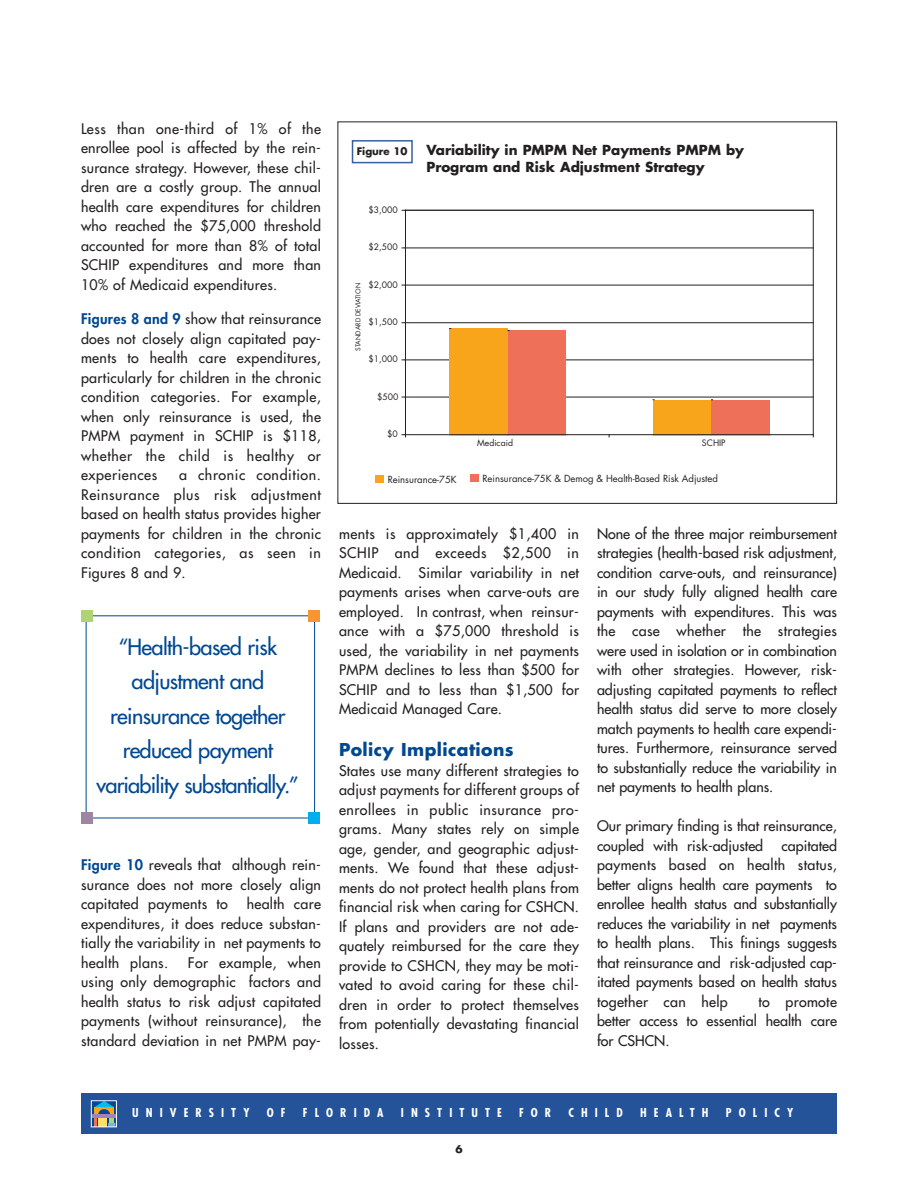
<style>
.page{position:relative;width:918px;height:1188px;background:#fff}
.page>*{position:absolute;margin:0;border:0;box-sizing:border-box;transform-origin:0 0}
.t1{font:21.75px/34.5px "Futura";letter-spacing:-.03em;color:#014892;text-align:center}
.t2{font:700 17.25px "Futura";letter-spacing:.025em;color:#014892}
.t3{font:14.25px/19.5px "Futura";letter-spacing:.02em;color:#231f20;text-align:justify}
.t4{font:14.25px/19.5px "Futura";color:#231f20}
.t5{font:700 13.5px/17.5px "Futura";color:#231f20}
.t6{font:700 condensed 12px "Futura";letter-spacing:.59em;color:#fff}
.t7{font:700 10.5px "Futura";color:#231f20}
.t8{font:700 10.2px "Futura";color:#231f20}
.t9{font:9.6px "Futura";color:#231f20}
.t10{font:8.7px "Futura";color:#231f20}
.t11{font:6.45px "Futura";color:#231f20}
.s1{font-weight:800;color:#014892}
</style>
<div class="page">
<div style="left:352px;top:140px;width:61px;height:23px;border:2px solid #3a5fa1"></div>
<hr style="left:405px;top:397px;width:408px;height:1px;background:#231f20">
<hr style="left:405px;top:360px;width:408px;height:1px;background:#231f20">
<hr style="left:405px;top:322px;width:408px;height:1px;background:#231f20">
<hr style="left:405px;top:285px;width:408px;height:1px;background:#231f20">
<hr style="left:405px;top:248px;width:408px;height:1px;background:#231f20">
<hr style="left:405px;top:210px;width:408px;height:1px;background:#231f20">
<hr style="left:813px;top:210px;width:1px;height:225px;background:#231f20">
<hr style="left:405px;top:434px;width:408px;height:1px;background:#231f20">
<hr style="left:405px;top:210px;width:1px;height:225px;background:#231f20">
<div style="left:450px;top:329px;width:58px;height:106px;background:#f9a51b"></div>
<hr style="left:450px;top:434px;width:58px;height:1px;background:#231f20">
<div style="left:653px;top:400px;width:59px;height:35px;background:#f9a51b"></div>
<hr style="left:653px;top:434px;width:59px;height:1px;background:#231f20">
<div style="left:508px;top:331px;width:58px;height:104px;background:#ee7059"></div>
<hr style="left:508px;top:434px;width:58px;height:1px;background:#231f20">
<div style="left:712px;top:400px;width:58px;height:35px;background:#ee7059"></div>
<hr style="left:712px;top:434px;width:58px;height:1px;background:#231f20">
<div style="left:375px;top:476px;width:8px;height:7px;background:#f9a51b"></div>
<div style="left:470px;top:474px;width:9px;height:8px;background:#ee7059"></div>
<div style="left:81px;top:610px;width:12px;height:12px;background:#aed476"></div>
<div style="left:308px;top:610px;width:12px;height:12px;background:#f79433"></div>
<div style="left:81px;top:812px;width:12px;height:12px;background:#a085a3"></div>
<div style="left:308px;top:812px;width:12px;height:12px;background:#00aeef"></div>
<div style="left:81px;top:1094px;width:756px;height:40px;background:#245399"></div>
<div style="left:91px;top:1101px;width:25px;height:26px;background:#014892"></div>
<svg style="left:94px;top:1102px;width:21px;height:23px"></svg>
<div style="left:99px;top:1119px;width:8px;height:8px;background:#ffdf69"></div>
<hr style="left:92px;top:1114px;width:23px;height:4px;background:#9d85bb">
<div style="left:91px;top:1100px;width:26px;height:27px;border:1px solid #fff"></div>
<p class="t3" style="left:81px;top:120px;width:242px">Less than one-third of 1% of the enrollee pool is affected by the rein&shy;surance strategy. However, these chil&shy;dren are a costly group. The annual health care expenditures for children who reached the $75,000 threshold accounted for more than 8% of total SCHIP expenditures and more than 10% of Medicaid expenditures.</p>
<p class="t3" style="left:81px;top:310px;width:242px"><span class="s1">Figures 8 and 9</span> show that reinsurance does not closely align capitated pay&shy;ments to health care expenditures, particularly for children in the chronic condition categories. For example, when only reinsurance is used, the PMPM payment in SCHIP is $118, whether the child is healthy or experiences</p>
<p class="t3" style="left:81px;top:466px;width:242px;text-indent:98px">a chronic condition.<br>Reinsurance plus risk adjustment based on health status provides higher payments for children in the chronic condition categories, as seen in Figures 8 and 9.</p>
<h1 class="t1" style="left:97px;top:631px;width:204px">“Health-based risk adjustment and reinsurance together reduced payment variability substantially.”</h1>
<p class="t3" style="left:81px;top:856px;width:242px"><span class="s1">Figure 10</span> reveals that although rein&shy;surance does not more closely align capitated payments to</p>
<p class="t3" style="left:81px;top:895px;width:242px;text-indent:166px">health care expenditures, it does reduce substan&shy;tially the variability in net payments to health plans.</p>
<p class="t3" style="left:81px;top:954px;width:242px;text-indent:107px">For example, when using only demographic factors and health status to risk adjust capitated payments (without reinsurance), the standard deviation in net PMPM pay-</p>
<p class="t8" style="left:357px;top:147px;width:52px">Figure 10</p>
<p class="t10" style="left:369px;top:206px;width:31px">$3,000</p>
<p class="t10" style="left:369px;top:243px;width:31px">$2,500</p>
<p class="t11" style="left:355px;top:351px;width:69px;rotate:-90deg">STANDARD DEVIATION</p>
<p class="t10" style="left:369px;top:281px;width:31px">$2,000</p>
<p class="t10" style="left:369px;top:318px;width:31px">$1,500</p>
<p class="t10" style="left:369px;top:355px;width:31px">$1,000</p>
<p class="t10" style="left:377px;top:393px;width:23px">$500</p>
<p class="t10" style="left:387px;top:430px;width:12px">$0</p>
<p class="t5" style="left:427px;top:142px;width:319px">Variability in PMPM Net Payments PMPM by<br>Program and Risk Adjustment Strategy</p>
<p class="t10" style="left:477px;top:439px;width:37px">Medicaid</p>
<p class="t10" style="left:702px;top:439px;width:25px">SCHIP</p>
<p class="t9" style="left:388px;top:476px;width:71px">Reinsurance-75K</p>
<p class="t9" style="left:482px;top:474px;width:237px">Reinsurance-75K &amp; Demog &amp; Health-Based Risk Adjusted</p>
<p class="t3" style="left:339px;top:525px;width:242px">ments is approximately $1,400 in SCHIP and exceeds $2,500 in Medicaid. Similar variability in net payments arises when carve-outs are employed. In contrast, when reinsur&shy;ance with a $75,000 threshold is used, the variability in net payments PMPM declines to less than $500 for SCHIP and to less than $1,500 for Medicaid Managed Care.</p>
<p class="t2" style="left:339px;top:742px;width:176px">Policy Implications</p>
<p class="t3" style="left:339px;top:762px;width:242px">States use many different strategies to adjust payments for different groups of enrollees in public insurance pro&shy;grams. Many states rely on simple age, gender, and geographic adjust&shy;ments. We found that these adjust&shy;ments do not protect health plans from financial risk when caring for CSHCN.<br>If plans and providers are not ade&shy;quately reimbursed for the care they provide to CSHCN, they may be moti&shy;vated to avoid caring for these chil&shy;dren in order to protect themselves from potentially devastating financial losses.</p>
<p class="t3" style="left:597px;top:525px;width:242px">None of the three major reimbursement strategies (health-based risk adjustment, condition carve-outs, and reinsurance) in our study fully aligned health care payments with expenditures. This was the case whether the strategies were used in isolation or in combination with other strategies. However, risk&shy;adjusting capitated payments to reflect health status did serve to more closely match payments to health care expendi&shy;tures. Furthermore, reinsurance served to substantially reduce the variability in net payments to health plans.</p>
<p class="t4" style="left:597px;top:817px;width:242px">Our primary finding is that reinsurance, coupled with risk-adjusted</p>
<p class="t3" style="left:597px;top:837px;width:242px;text-indent:185px">capitated payments based on health status, better aligns health care payments to enrollee health status and substantially reduces the variability in net payments to health plans. This finings suggests that reinsurance and risk-adjusted cap&shy;itated payments based on health status together can help</p>
<p class="t3" style="left:597px;top:993px;width:242px;text-indent:161px">to promote better access to essential health care for CSHCN.</p>
<p class="t6" style="left:132px;top:1107px;width:119px">UNIVERSITY</p>
<p class="t6" style="left:267px;top:1107px;width:20px">O F</p>
<p class="t6" style="left:303px;top:1107px;width:82px">FLORIDA</p>
<p class="t6" style="left:401px;top:1107px;width:102px">INSTITUTE</p>
<p class="t6" style="left:519px;top:1107px;width:34px">FOR</p>
<p class="t6" style="left:569px;top:1107px;width:56px">CHILD</p>
<p class="t6" style="left:640px;top:1107px;width:70px">HEALTH</p>
<p class="t6" style="left:726px;top:1107px;width:69px">POLICY</p>
<p class="t7" style="left:455px;top:1144px;width:9px">6</p>
</div>
